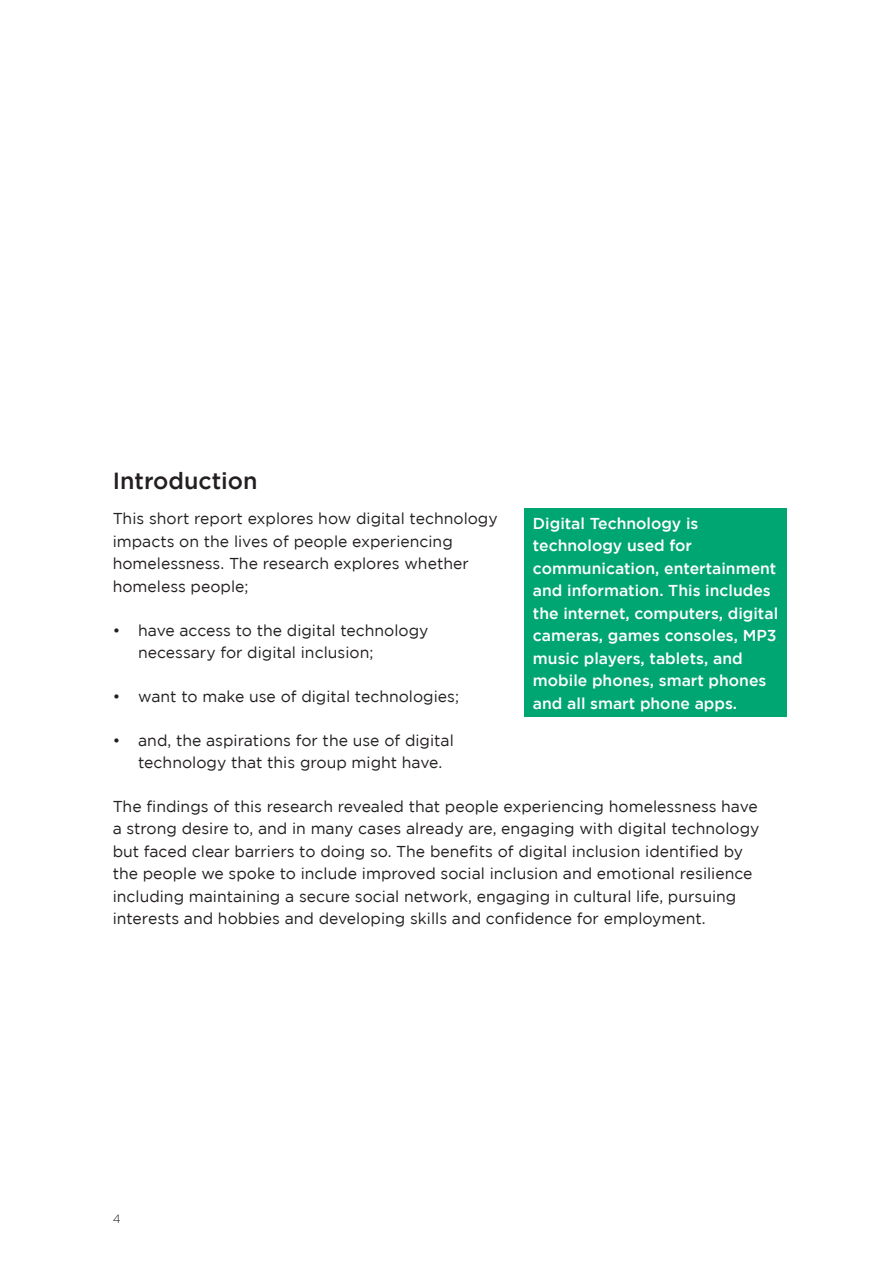
<style>
.page{position:relative;width:893px;height:1263px;background:#fff}
.page>*{position:absolute;margin:0;border:0;box-sizing:border-box;transform-origin:0 0}
.t1{font:500 23.25px "Gotham";color:#231f20}
.t2{font:15.75px/22.5px "Gotham";color:#231f20}
.t3{font:500 15.75px/22.5px "Gotham";color:#fff}
.t4{font:300 12px "Gotham";color:#231f20}
</style>
<div class="page">
<div style="left:524px;top:509px;width:263px;height:208px;background:#00a671"></div>
<h1 class="t1" style="left:113px;top:468px;width:146px">Introduction</h1>
<p class="t2" style="left:113px;top:507px;width:387px">This short report explores how digital technology impacts on the lives of people experiencing homelessness. The research explores whether homeless people;</p>
<p class="t2" style="left:138px;top:618px;width:292px;text-indent:-26px">• have access to the digital technology necessary for digital inclusion;</p>
<p class="t2" style="left:113px;top:685px;width:348px">• want to make use of digital technologies;</p>
<p class="t2" style="left:138px;top:728px;width:317px;text-indent:-26px">• and, the aspirations for the use of digital technology that this group might have.</p>
<p class="t2" style="left:113px;top:795px;width:648px">The findings of this research revealed that people experiencing homelessness have a strong desire to, and in many cases already are, engaging with digital technology but faced clear barriers to doing so. The benefits of digital inclusion identified by the people we spoke to include improved social inclusion and emotional resilience including maintaining a secure social network, engaging in cultural life, pursuing interests and hobbies and developing skills and confidence for employment.</p>
<p class="t3" style="left:533px;top:511px;width:247px">Digital Technology is technology used for communication, entertainment and information. This includes the internet, computers, digital cameras, games consoles, MP3 music players, tablets, and mobile phones, smart phones and all smart phone apps.</p>
<p class="t4" style="left:113px;top:1212px;width:9px">4</p>
</div>
